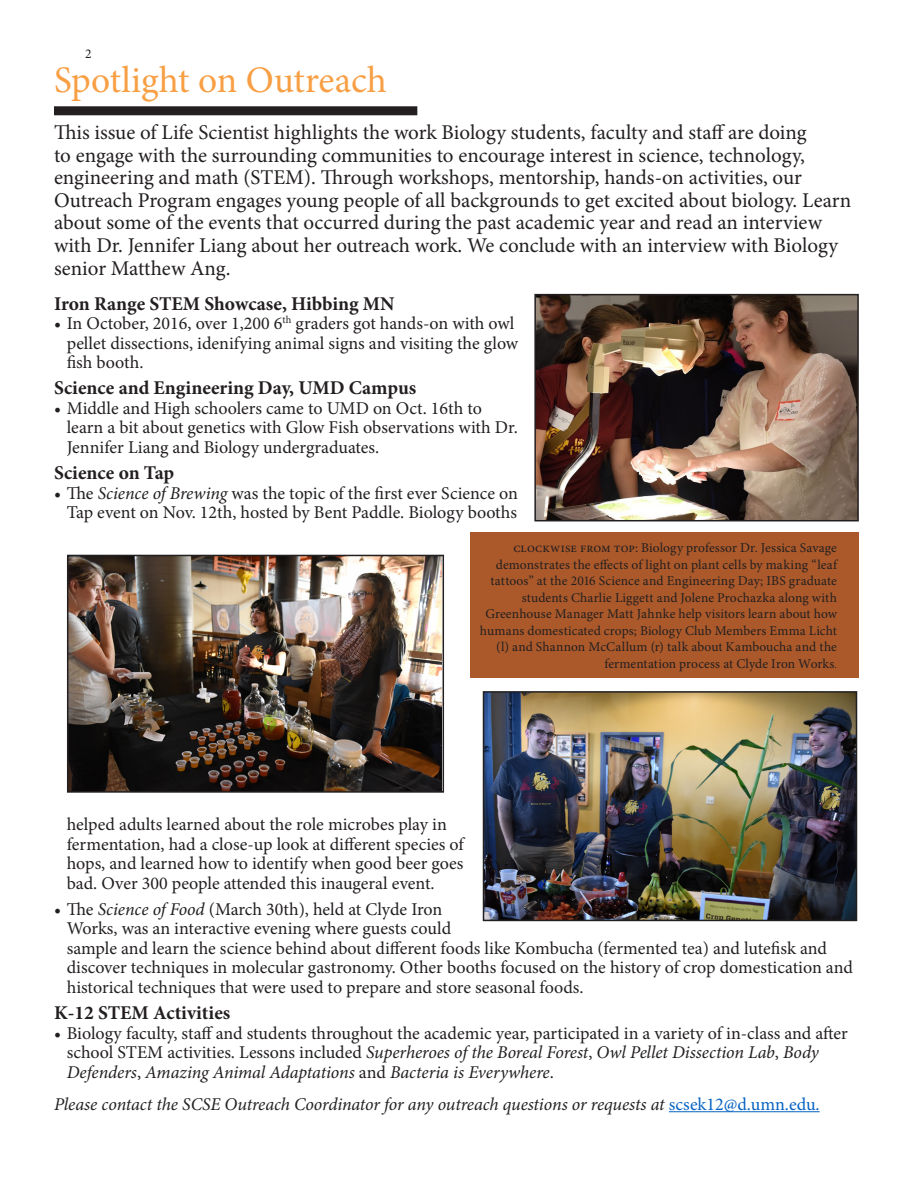
<style>
.page{position:relative;width:918px;height:1188px;background:#fff}
.page>*{position:absolute;margin:0;border:0;box-sizing:border-box;transform-origin:0 0}
.Head_1{font:37.5px "Minion Pro";color:#f89f44}
.t1{font:21px/22.6px "Minion Pro";letter-spacing:-.005em;color:#231f20}
.Body{font:700 19.5px "Minion Pro";color:#231f20}
.TOC_bullets{font:700 19.5px "Minion Pro";letter-spacing:-.005em;color:#231f20}
.t2{font:18px/19.5px "Minion Pro";letter-spacing:-.005em;color:#231f20}
.TOC_bullets-2{font:italic 18px "Minion Pro";letter-spacing:-.01em;color:#222}
.Caption_01{font:13.5px/16.5px "Minion Pro";letter-spacing:.01em;color:#231f20;text-align:right}
.s1{font-style:italic}
.s2{font-size:10.5px}
.s3{color:#222}
.s4{font-style:normal;color:#0563c1}
</style>
<div class="page">
<hr style="left:669px;top:1111px;width:151px;height:1px;background:#0563c1">
<img style="left:486px;top:694px;width:368px;height:224px">
<div style="left:483px;top:691px;width:374px;height:230px;border:2px solid #231f20"></div>
<img style="left:537px;top:297px;width:319px;height:221px">
<div style="left:534px;top:294px;width:325px;height:227px;border:2px solid #231f20"></div>
<img style="left:70px;top:558px;width:371px;height:232px">
<div style="left:67px;top:555px;width:377px;height:238px;border:2px solid #231f20"></div>
<div style="left:470px;top:532px;width:389px;height:146px;background:#ab592a"></div>
<div style="left:54px;top:106px;width:363px;height:9px;background:#231f20"></div>
<p class="Caption_01" style="left:85px;top:46px;width:8px">2</p>
<p class="Head_1" style="left:54px;top:55px;width:334px">Spotlight on Outreach</p>
<p class="t1" style="left:54px;top:121px;width:799px">This issue of Life Scientist highlights the work Biology students, faculty and staff are doing<br>to engage with the surrounding communities to encourage interest in science, technology, engineering and math (STEM). Through workshops, mentorship, hands-on activities, our Outreach Program engages young people of all backgrounds to get excited about biology. Learn about some of the events that occurred during the past academic year and read an interview with Dr. Jennifer Liang about her outreach work. We conclude with an interview with Biology senior Matthew Ang.</p>
<p class="TOC_bullets" style="left:54px;top:290px;width:342px">Iron Range STEM Showcase, Hibbing MN</p>
<p class="t2" style="left:67px;top:314px;width:453px;text-indent:-13px">• In October, 2016, over 1,200 6<sup>th</sup> graders got hands-on with owl pellet dissections, idenifying animal signs and visiting the glow fish booth.</p>
<p class="Body" style="left:54px;top:374px;width:364px">Science and Engineering Day, UMD Campus</p>
<p class="t2" style="left:67px;top:399px;width:453px;text-indent:-13px">• Middle and High schoolers came to UMD on Oct. 16th to learn a bit about genetics with Glow Fish observations with Dr.<br>Jennifer Liang and Biology undergraduates.</p>
<p class="Body" style="left:54px;top:459px;width:122px">Science on Tap</p>
<p class="t2" style="left:54px;top:483px;width:466px;text-align:right">• The <span class="s1">Science of Brewing</span> was the topic of the first ever Science on<br>Tap event on Nov. 12th, hosted by Bent Paddle. Biology booths</p>
<p class="Caption_01" style="left:480px;top:540px;width:360px">Clockwise from top: Biology professor Dr. Jessica Savage demonstrates the effects of light on plant cells by making “leaf tattoos” at the 2016 Science and Engineering Day; IBS graduate students Charlie Liggett and Jolene Prochazka along with Greenhouse Manager Matt Jahnke help visitors learn about how humans domesticated crops; Biology Club Members Emma Licht (l) and Shannon McCallum (r) talk about Kamboucha and the fermentation process at Clyde Iron Works<span class="s2">.</span></p>
<p class="t2" style="left:67px;top:815px;width:400px">helped adults learned about the role microbes play in fermentation, had a close-up look at different species of hops, and learned how to identify when good beer goes bad. Over 300 people attended this inaugeral event.</p>
<p class="t2" style="left:67px;top:900px;width:788px;text-indent:-13px">• The <span class="s1">Science of Food</span> (March 30th), held at Clyde Iron<br>Works, was an interactive evening where guests could<br>sample and learn the science behind about different foods like Kombucha (fermented tea) and lutefisk and discover techniques in molecular gastronomy. Other booths focused on the history of crop domestication and <span class="s3">historical techniques that were used to prepare and store seasonal foods.</span></p>
<p class="Body" style="left:54px;top:999px;width:178px">K-12 STEM Activities</p>
<p class="t2" style="left:67px;top:1023px;width:783px;text-indent:-13px">• Biology faculty, staff and students throughout the academic year, participated in a variety of in-class and after school STEM activities. Lessons included <span class="s1">Superheroes of the Boreal Forest</span>, <span class="s1">Owl Pellet Dissection Lab</span>, <span class="s1">Body<br>Defenders</span>, <span class="s1">Amazing Animal Adaptations</span> and <span class="s1">Bacteria is Everywhere</span>.</p>
<p class="TOC_bullets-2" style="left:54px;top:1092px;width:767px">Please contact the SCSE Outreach Coordinator for any outreach questions or requests at <span class="s4">scsek12@d.umn.edu.</span></p>
</div>
